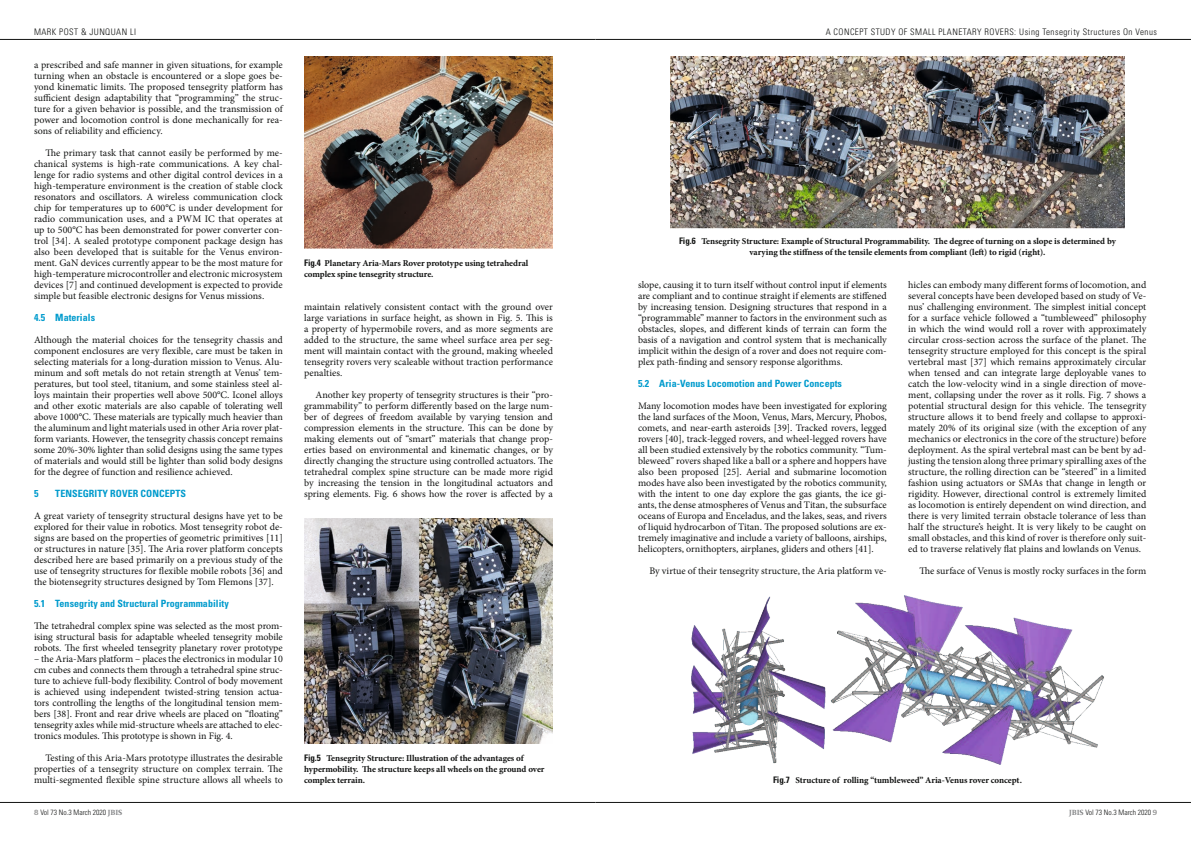
<style>
.page{position:relative;width:1191px;height:842px;background:#fff}
.page>*{position:absolute;margin:0;border:0;box-sizing:border-box;transform-origin:0 0}
.t1{font:10px/11px "Minion Pro";color:#131413;text-align:justify}
.t2{font:700 condensed 10px "Univers LT Std";letter-spacing:.005em;color:#009bcd}
.t3{font:700 9px/11px "Minion Pro";letter-spacing:-.005em;color:#131413}
.t4{font:300 condensed 9px "Univers LT Std";letter-spacing:.05em;color:#131413}
.t5{font:300 condensed 7.5px "Univers LT Std";color:#131413}
.s1{font-family:"Univers LT Std";font-stretch:condensed}
.s2{font-family:"Stag";font-weight:500;font-stretch:normal;color:#999}
.s3{font-family:"Constantia";font-weight:700;font-stretch:normal;color:#828385}
</style>
<div class="page">
<hr style="left:0;top:39px;width:595px;height:1px;background:#131413">
<hr style="left:595px;top:802px;width:596px;height:1px;background:#131413">
<hr style="left:0;top:802px;width:595px;height:1px;background:#131413">
<hr style="left:595px;top:39px;width:596px;height:1px;background:#131413">
<img style="left:304px;top:57px;width:249px;height:191px">
<img style="left:304px;top:519px;width:249px;height:225px">
<img style="left:670px;top:57px;width:454px;height:171px">
<img style="left:691px;top:595px;width:413px;height:170px">
<p class="t4" style="left:34px;top:29px;width:103px">MARK POST &amp; JUNQUAN LI</p>
<p class="t4" style="left:825px;top:29px;width:333px">A CONCEPT STUDY OF SMALL PLANETARY ROVERS: Using Tensegrity Structures On Venus</p>
<p class="t1" style="left:34px;top:60px;width:250px">a prescribed and safe manner in given situations, for example turning when an obstacle is encountered or a slope goes be&shy;yond kinematic limits. The proposed tensegrity platform has sufficient design adaptability that “programming” the struc&shy;ture for a given behavior is possible, and the transmission of power and locomotion control is done mechanically for rea&shy;sons of reliability and efficiency.</p>
<p class="t1" style="left:34px;top:148px;width:250px;text-indent:11px">The primary task that cannot easily be performed by me&shy;chanical systems is high-rate communications. A key chal&shy;lenge for radio systems and other digital control devices in a high-temperature environment is the creation of stable clock resonators and oscillators. A wireless communication clock chip for temperatures up to 600°C is under development for radio communication uses, and a PWM IC that operates at up to 500°C has been demonstrated for power converter con&shy;trol [34]. A sealed prototype component package design has also been developed that is suitable for the Venus environ&shy;ment. GaN devices currently appear to be the most mature for high-temperature microcontroller and electronic microsystem devices [7] and continued development is expected to provide simple but feasible electronic designs for Venus missions.</p>
<p class="t2" style="left:34px;top:313px;width:63px">4.5 Materials</p>
<p class="t1" style="left:34px;top:335px;width:250px">Although the material choices for the tensegrity chassis and component enclosures are very flexible, care must be taken in selecting materials for a long-duration mission to Venus. Alu&shy;minum and soft metals do not retain strength at Venus’ tem&shy;peratures, but tool steel, titanium, and some stainless steel al&shy;loys maintain their properties well above 500°C. Iconel alloys and other exotic materials are also capable of tolerating well above 1000°C. These materials are typically much heavier than the aluminum and light materials used in other Aria rover plat&shy;form variants. However, the tensegrity chassis concept remains some 20%-30% lighter than solid designs using the same types of materials and would still be lighter than solid body designs for the degree of function and resilience achieved.</p>
<p class="t2" style="left:34px;top:489px;width:6px">5</p>
<p class="t2" style="left:55px;top:489px;width:132px">TENSEGRITY ROVER CONCEPTS</p>
<p class="t1" style="left:34px;top:511px;width:250px">A great variety of tensegrity structural designs have yet to be explored for their value in robotics. Most tensegrity robot de&shy;signs are based on the properties of geometric primitives [11] or structures in nature [35]. The Aria rover platform concepts described here are based primarily on a previous study of the use of tensegrity structures for flexible mobile robots [36] and the biotensegrity structures designed by Tom Flemons [37].</p>
<p class="t2" style="left:34px;top:599px;width:196px">5.1 Tensegrity and Structural Programmability</p>
<p class="t1" style="left:34px;top:621px;width:250px">The tetrahedral complex spine was selected as the most prom&shy;ising structural basis for adaptable wheeled tensegrity mobile robots. The first wheeled tensegrity planetary rover prototype</p>
<p class="t1" style="left:34px;top:654px;width:250px">– the Aria-Mars platform – places the electronics in modular 10 cm cubes and connects them through a tetrahedral spine struc&shy;ture to achieve full-body flexibility. Control of body movement is achieved using independent twisted-string tension actua&shy;tors controlling the lengths of the longitudinal tension mem&shy;bers [38]. Front and rear drive wheels are placed on “floating” tensegrity axles while mid-structure wheels are attached to elec&shy;tronics modules. This prototype is shown in Fig. 4.</p>
<p class="t1" style="left:34px;top:753px;width:250px;text-indent:11px">Testing of this Aria-Mars prototype illustrates the desirable properties of a tensegrity structure on complex terrain. The multi-segmented flexible spine structure allows all wheels to</p>
<p class="t3" style="left:304px;top:258px;width:226px"><span class="s1">Fig.4</span> Planetary Aria-Mars Rover prototype using tetrahedral complex spine tensegrity structure.</p>
<p class="t1" style="left:304px;top:302px;width:250px">maintain relatively consistent contact with the ground over large variations in surface height, as shown in Fig. 5. This is a property of hypermobile rovers, and as more segments are added to the structure, the same wheel surface area per seg&shy;ment will maintain contact with the ground, making wheeled tensegrity rovers very scaleable without traction performance penalties.</p>
<p class="t1" style="left:304px;top:390px;width:250px;text-indent:11px">Another key property of tensegrity structures is their “pro&shy;grammability” to perform differently based on the large num&shy;ber of degrees of freedom available by varying tension and compression elements in the structure. This can be done by making elements out of “smart” materials that change prop&shy;erties based on environmental and kinematic changes, or by directly changing the structure using controlled actuators. The tetrahedral complex spine structure can be made more rigid by increasing the tension in the longitudinal actuators and spring elements. Fig. 6 shows how the rover is affected by a</p>
<p class="t3" style="left:304px;top:753px;width:242px"><span class="s1">Fig.5</span> Tensegrity Structure: Illustration of the advantages of hypermobility. The structure keeps all wheels on the ground over complex terrain.</p>
<p class="t3" style="left:679px;top:236px;width:438px;text-align:center"><span class="s1">Fig.6</span> Tensegrity Structure: Example of Structural Programmability. The degree of turning on a slope is determined by varying the stiffness of the tensile elements from compliant (left) to rigid (right).</p>
<p class="t1" style="left:638px;top:280px;width:250px">slope, causing it to turn itself without control input if elements are compliant and to continue straight if elements are stiffened by increasing tension. Designing structures that respond in a “programmable” manner to factors in the environment such as obstacles, slopes, and different kinds of terrain can form the basis of a navigation and control system that is mechanically implicit within the design of a rover and does not require com&shy;plex path-finding and sensory response algorithms.</p>
<p class="t2" style="left:638px;top:379px;width:205px">5.2 Aria-Venus Locomotion and Power Concepts</p>
<p class="t1" style="left:638px;top:401px;width:250px">Many locomotion modes have been investigated for exploring the land surfaces of the Moon, Venus, Mars, Mercury, Phobos, comets, and near-earth asteroids [39]. Tracked rovers, legged rovers [40], track-legged rovers, and wheel-legged rovers have all been studied extensively by the robotics community. “Tum&shy;bleweed” rovers shaped like a ball or a sphere and hoppers have also been proposed [25]. Aerial and submarine locomotion modes have also been investigated by the robotics community, with the intent to one day explore the gas giants, the ice gi&shy;ants, the dense atmospheres of Venus and Titan, the subsurface oceans of Europa and Enceladus, and the lakes, seas, and rivers of liquid hydrocarbon of Titan. The proposed solutions are ex&shy;tremely imaginative and include a variety of balloons, airships, helicopters, ornithopters, airplanes, gliders and others [41].</p>
<p class="t1" style="left:649px;top:566px;width:239px">By virtue of their tensegrity structure, the Aria platform ve-</p>
<p class="t1" style="left:908px;top:280px;width:240px">hicles can embody many different forms of locomotion, and several concepts have been developed based on study of Ve&shy;nus’ challenging environment. The simplest initial concept for a surface vehicle followed a “tumbleweed” philosophy in which the wind would roll a rover with approximately circular cross-section across the surface of the planet. The tensegrity structure employed for this concept is the spiral vertebral mast [37] which remains approximately circular when tensed and can integrate large deployable vanes to catch the low-velocity wind in a single direction of move&shy;ment, collapsing under the rover as it rolls. Fig. 7 shows a potential structural design for this vehicle. The tensegrity structure allows it to bend freely and collapse to approxi&shy;mately 20% of its original size (with the exception of any mechanics or electronics in the core of the structure) before deployment. As the spiral vertebral mast can be bent by ad&shy;justing the tension along three primary spiralling axes of the structure, the rolling direction can be “steered” in a limited fashion using actuators or SMAs that change in length or rigidity. However, directional control is extremely limited as locomotion is entirely dependent on wind direction, and there is very limited terrain obstacle tolerance of less than half the structure’s height. It is very likely to be caught on small obstacles, and this kind of rover is therefore only suit&shy;ed to traverse relatively flat plains and lowlands on Venus.</p>
<p class="t1" style="left:919px;top:566px;width:228px">The surface of Venus is mostly rocky surfaces in the form</p>
<p class="t3" style="left:773px;top:775px;width:250px"><span class="s1">Fig.7</span> Structure of rolling “tumbleweed” Aria-Venus rover concept.</p>
<p class="t5" style="left:34px;top:809px;width:90px"><span class="s2">8</span> Vol 73 No.3 March 2020 <span class="s3">JBIS</span></p>
<p class="t5" style="left:1069px;top:809px;width:89px"><span class="s3">JBIS</span> Vol 73 No.3 March 2020 <span class="s2">9</span></p>
</div>
